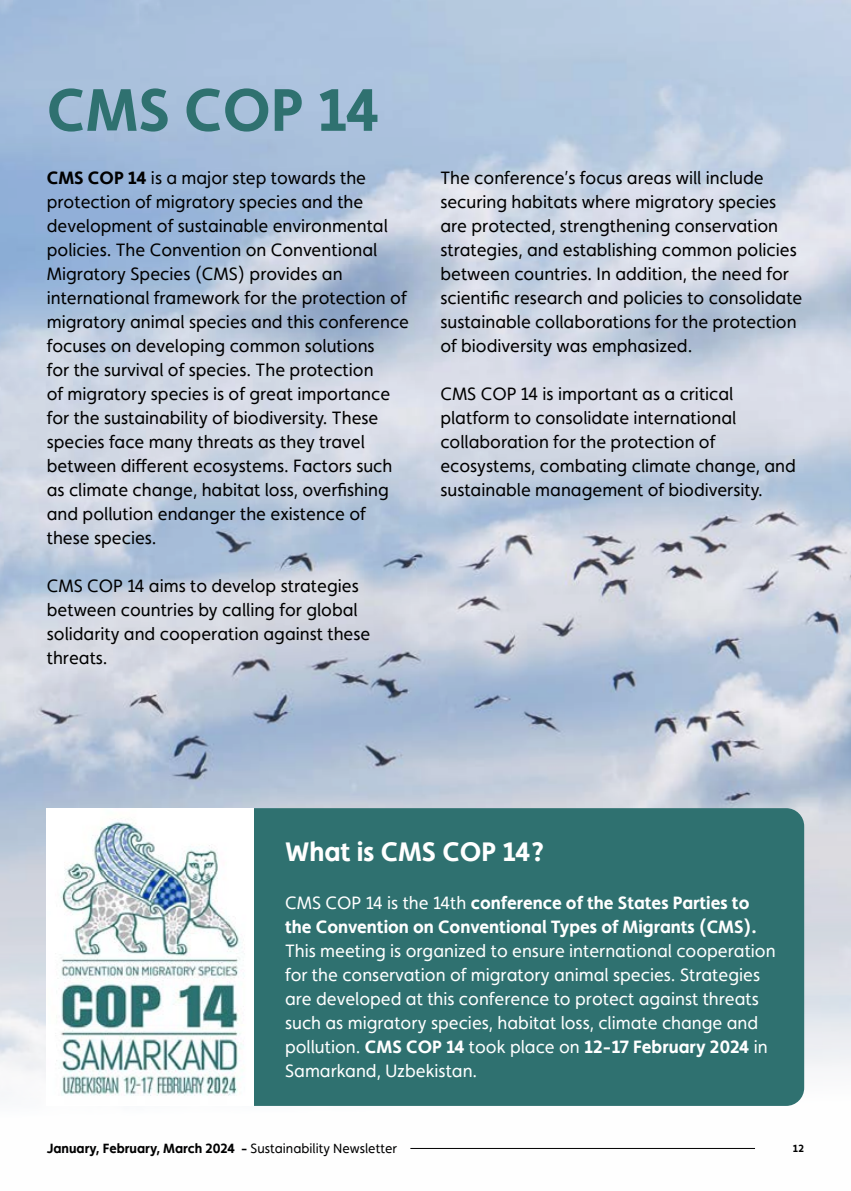
<style>
.page{position:relative;width:851px;height:1191px;background:#fff}
.page>*{position:absolute;margin:0;border:0;box-sizing:border-box;transform-origin:0 0}
.t1{font:700 60px "Faricy New";color:#2f7170}
.t2{font:700 27px "Faricy New";color:#fff}
.t3{font:18px/24px "Faricy New";color:#000}
.t4{font:18px/24px "Faricy New";color:#fff}
.t5{font:700 18px/24px "Faricy New";color:#fff}
.t6{font:700 13.5px "Faricy New";color:#000}
.t7{font:700 10.5px "Faricy New";color:#000}
.s1{font-weight:700}
.s2{font-weight:400}
</style>
<div class="page">
<img style="left:0;top:0;width:850px;height:1149px">
<div style="left:47px;top:808px;width:757px;height:298px;background:#2f7170;border-radius:18px"></div>
<img style="left:47px;top:808px;width:206px;height:298px">
<h1 class="t1" style="left:47px;top:74px;width:334px">CMS COP 14</h1>
<p class="t3" style="left:47px;top:166px;width:364px"><span class="s1">CMS COP 14</span> is a major step towards the protection of migratory species and the development of sustainable environmental policies. The Convention on Conventional Migratory Species (CMS) provides an international framework for the protection of migratory animal species and this conference focuses on developing common solutions<br>for the survival of species. The protection<br>of migratory species is of great importance for the sustainability of biodiversity. These species face many threats as they travel between different ecosystems. Factors such as climate change, habitat loss, overfishing and pollution endanger the existence of these species.</p>
<p class="t3" style="left:47px;top:573px;width:325px">CMS COP 14 aims to develop strategies between countries by calling for global solidarity and cooperation against these threats.</p>
<p class="t3" style="left:440px;top:165px;width:363px">The conference’s focus areas will include securing habitats where migratory species are protected, strengthening conservation strategies, and establishing common policies between countries. In addition, the need for scientific research and policies to consolidate sustainable collaborations for the protection of biodiversity was emphasized.</p>
<p class="t3" style="left:440px;top:381px;width:357px">CMS COP 14 is important as a critical platform to consolidate international collaboration for the protection of ecosystems, combating climate change, and sustainable management of biodiversity.</p>
<h2 class="t2" style="left:285px;top:835px;width:260px">What is CMS COP 14?</h2>
<p class="t5" style="left:285px;top:891px;width:473px"><span class="s2">CMS COP 14 is the 14th</span> conference of the States Parties to the Convention on Conventional Types of Migrants (CMS).</p>
<p class="t4" style="left:285px;top:939px;width:492px">This meeting is organized to ensure international cooperation for the conservation of migratory animal species. Strategies are developed at this conference to protect against threats such as migratory species, habitat loss, climate change and pollution. <span class="s1">CMS COP 14</span> took place on <span class="s1">12-17 February 2024</span> in Samarkand, Uzbekistan.</p>
<p class="t6" style="left:47px;top:1140px;width:351px">January, February, March 2024 - <span class="s2">Sustainability Newsletter</span></p>
<p class="t7" style="left:792px;top:1142px;width:13px">12</p>
</div>
